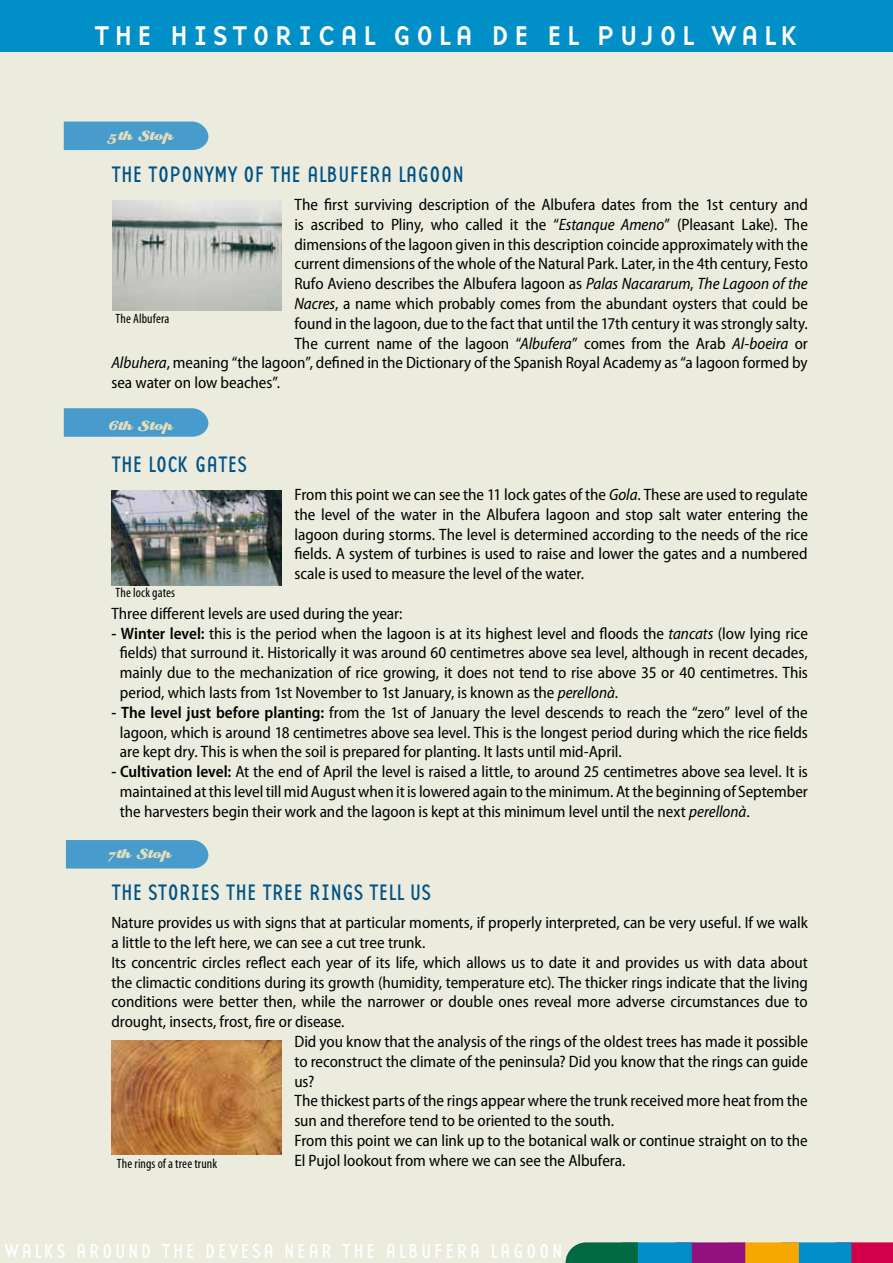
<style>
.page{position:relative;width:893px;height:1263px;background:#ebecde}
.page>*{position:absolute;margin:0;border:0;box-sizing:border-box;transform-origin:0 0}
.t1{font:37.5px "Base Twelve Sans Smallcaps";letter-spacing:.11em;color:#fff}
.t2{font:23.25px "Base Twelve Sans";color:#005286}
.t3{font:21px "Base Twelve Sans";letter-spacing:.12em;color:#fff}
.t4{font:semi-condensed 16.5px/19.8px "Myriad Pro";letter-spacing:-.005em;color:#000;text-align:justify}
.t5{font:14.25px "Eclat ICG Regular";letter-spacing:-.15em;color:#e1ddbd}
.t6{font:condensed 13.5px "Myriad Pro";letter-spacing:.01em;color:#000}
.s1{font-style:italic}
.s2{font-weight:600}
</style>
<div class="page">
<svg style="left:566px;top:1242px;width:327px;height:21px;background:#606770"></svg>
<div style="left:0;top:0;width:893px;height:51px;background:#008fc7"></div>
<svg style="left:64px;top:408px;width:144px;height:29px;background:#4d9fcb"></svg>
<div style="left:64px;top:122px;width:144px;height:28px;background:#479ccb"></div>
<div style="left:66px;top:840px;width:142px;height:28px;background:#479ccb"></div>
<img style="left:111px;top:1040px;width:171px;height:114px">
<img style="left:111px;top:490px;width:171px;height:95px">
<img style="left:112px;top:201px;width:170px;height:109px">
<h1 class="t1" style="left:94px;top:9px;width:706px">the historical gola de el pujol walk</h1>
<p class="t5" style="left:107px;top:127px;width:68px">5th Stop</p>
<h2 class="t2" style="left:111px;top:159px;width:49px">THE TOPON</h2>
<h2 class="t2" style="left:204px;top:159px;width:126px">YMY OF THE ALBUFERA</h2>
<h2 class="t2" style="left:398px;top:159px;width:43px">LAGOON</h2>
<p class="t4" style="left:294px;top:195px;width:515px">The first surviving description of the Albufera dates from the 1st century and</p>
<p class="t4" style="left:294px;top:215px;width:515px">is ascribed to Pliny, who called it the “<span class="s1">Estanque Ameno</span>” (Pleasant Lake). The</p>
<p class="t4" style="left:294px;top:234px;width:515px">dimensions of the lagoon given in this description coincide approximately with the</p>
<p class="t4" style="left:294px;top:254px;width:515px">current dimensions of the whole of the Natural Park. Later, in the 4th century, Festo</p>
<p class="t4" style="left:294px;top:274px;width:515px">Rufo Avieno describes the Albufera lagoon as <span class="s1">Palas Nacararum</span>, <span class="s1">The Lagoon of the</span></p>
<p class="t4" style="left:294px;top:294px;width:515px"><span class="s1">Nacres</span>, a name which probably comes from the abundant oysters that could be</p>
<p class="t4" style="left:294px;top:314px;width:515px">found in the lagoon, due to the fact that until the 17th century it was strongly salty.</p>
<p class="t4" style="left:294px;top:333px;width:515px">The current name of the lagoon “<span class="s1">Albufera</span>” comes from the Arab <span class="s1">Al-boeira</span> or</p>
<p class="t4" style="left:111px;top:353px;width:698px"><span class="s1">Albuhera</span>, meaning “the lagoon”, defined in the Dictionary of the Spanish Royal Academy as “a lagoon formed by</p>
<p class="t4" style="left:111px;top:373px;width:170px">sea water on low beaches”.</p>
<p class="t5" style="left:107px;top:417px;width:68px">6th Stop</p>
<h2 class="t2" style="left:111px;top:449px;width:106px">THE LOCK GATES</h2>
<p class="t4" style="left:294px;top:485px;width:515px">From this point we can see the 11 lock gates of the <span class="s1">Gola</span>. These are used to regulate the level of the water in the Albufera lagoon and stop salt water entering the lagoon during storms. The level is determined according to the needs of the rice fields. A system of turbines is used to raise and lower the gates and a numbered scale is used to measure the level of the water.</p>
<p class="t4" style="left:111px;top:604px;width:293px">Three different levels are used during the year:</p>
<p class="t4" style="left:120px;top:624px;width:690px;text-indent:-8px"><span class="s2">- Winter level:</span> this is the period when the lagoon is at its highest level and floods the <span class="s1">tancats</span> (low lying rice fields) that surround it. Historically it was around 60 centimetres above sea level, although in recent decades, mainly due to the mechanization of rice growing, it does not tend to rise above 35 or 40 centimetres. This period, which lasts from 1st November to 1st January, is known as the <span class="s1">perellonà</span>.</p>
<p class="t4" style="left:120px;top:703px;width:689px;text-indent:-8px"><span class="s2">- The level just before planting:</span> from the 1st of January the level descends to reach the “zero” level of the lagoon, which is around 18 centimetres above sea level. This is the longest period during which the rice fields are kept dry. This is when the soil is prepared for planting. It lasts until mid-April.</p>
<p class="t4" style="left:120px;top:762px;width:689px;text-indent:-8px"><span class="s2">- Cultivation level:</span> At the end of April the level is raised a little, to around 25 centimetres above sea level. It is maintained at this level till mid August when it is lowered again to the minimum. At the beginning of September the harvesters begin their work and the lagoon is kept at this minimum level until the next <span class="s1">perellonà</span>.</p>
<p class="t5" style="left:107px;top:845px;width:66px">7th Stop</p>
<h2 class="t2" style="left:111px;top:877px;width:48px">THE STOR</h2>
<h2 class="t2" style="left:191px;top:877px;width:83px">IESTHE TREE</h2>
<h2 class="t2" style="left:309px;top:877px;width:70px">RINGS TELL</h2>
<h2 class="t2" style="left:410px;top:877px;width:11px">US</h2>
<p class="t4" style="left:111px;top:913px;width:698px">Nature provides us with signs that at particular moments, if properly interpreted, can be very useful. If we walk</p>
<p class="t4" style="left:111px;top:933px;width:315px">a little to the left here, we can see a cut tree trunk.</p>
<p class="t4" style="left:111px;top:953px;width:698px">Its concentric circles reflect each year of its life, which allows us to date it and provides us with data about</p>
<p class="t4" style="left:111px;top:972px;width:698px">the climactic conditions during its growth (humidity, temperature etc). The thicker rings indicate that the living</p>
<p class="t4" style="left:111px;top:992px;width:698px">conditions were better then, while the narrower or double ones reveal more adverse circumstances due to</p>
<p class="t4" style="left:111px;top:1012px;width:235px">drought, insects, frost, fire or disease.</p>
<p class="t4" style="left:294px;top:1032px;width:515px">Did you know that the analysis of the rings of the oldest trees has made it possible</p>
<p class="t4" style="left:294px;top:1052px;width:515px">to reconstruct the climate of the peninsula? Did you know that the rings can guide</p>
<p class="t4" style="left:294px;top:1071px;width:21px">us?</p>
<p class="t4" style="left:294px;top:1091px;width:515px">The thickest parts of the rings appear where the trunk received more heat from the</p>
<p class="t4" style="left:294px;top:1111px;width:321px">sun and therefore tend to be oriented to the south.</p>
<p class="t4" style="left:294px;top:1131px;width:515px">From this point we can link up to the botanical walk or continue straight on to the</p>
<p class="t6" style="left:117px;top:1155px;width:102px">The rings of a tree trunk</p>
<p class="t4" style="left:294px;top:1151px;width:333px">El Pujol lookout from where we can see the Albufera.</p>
<p class="t6" style="left:116px;top:310px;width:55px">The Albufera</p>
<p class="t6" style="left:116px;top:585px;width:61px">The lock gates</p>
<p class="t3" style="left:5px;top:1238px;width:85px">WALKS AROUND</p>
<p class="t3" style="left:162px;top:1238px;width:12px">THE</p>
<p class="t3" style="left:205px;top:1238px;width:47px">DE VESA</p>
<p class="t3" style="left:284px;top:1238px;width:13px">NEAR</p>
<p class="t3" style="left:342px;top:1238px;width:12px">THE</p>
<p class="t3" style="left:386px;top:1238px;width:26px">ALBUFERA</p>
<p class="t3" style="left:491px;top:1238px;width:48px">LAGOON</p>
</div>
